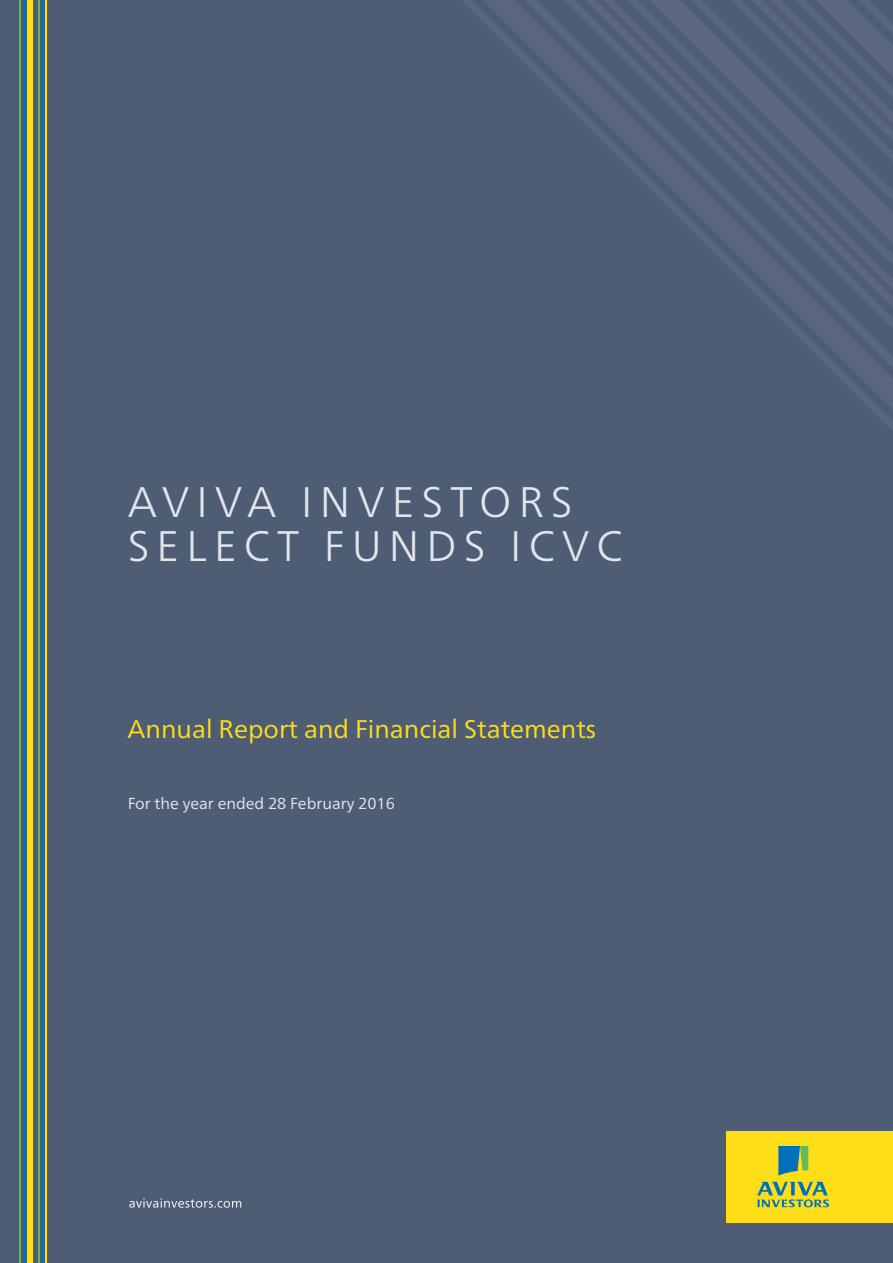
<style>
.page{position:relative;width:893px;height:1263px;background:#4e5d74}
.page>*{position:absolute;margin:0;border:0;box-sizing:border-box;transform-origin:0 0}
.t1{font:300 42.75px/44.8px "Frutiger Neue LTW1 G";letter-spacing:.17em;color:#fff}
.t2{font:25.5px "Frutiger Neue LTW1 G";color:#ffde17}
.t3{font:15.9px "Frutiger Neue LTW1 G";color:#fff}
</style>
<div class="page">
<div style="left:727px;top:1131px;width:166px;height:91px;background:#ffde17"></div>
<svg style="left:757px;top:1182px;width:72px;height:25px"></svg>
<svg style="left:778px;top:1146px;width:30px;height:30px"></svg>
<hr style="left:19px;top:0;width:2px;height:1263px;background:#60bc56">
<div style="left:27px;top:0;width:6px;height:1263px;background:#ffde17"></div>
<hr style="left:23px;top:0;width:2px;height:1263px;background:#0072bc">
<hr style="left:38px;top:0;width:2px;height:1263px;background:#60bc56">
<hr style="left:41px;top:0;width:2px;height:1263px;background:#0072bc">
<hr style="left:45px;top:0;width:2px;height:1263px;background:#ffde17">
<svg style="left:462px;top:0;width:431px;height:431px"></svg>
<svg style="left:129px;top:1198px;width:112px;height:10px"></svg>
<h1 class="t1" style="left:128px;top:476px;width:497px">AVIVA INVESTORS<br>SELECT FUNDS ICVC</h1>
<p class="t2" style="left:128px;top:710px;width:470px">Annual Report and Financial Statements</p>
<p class="t3" style="left:128px;top:792px;width:269px">For the year ended 28 February 2016</p>
</div>
